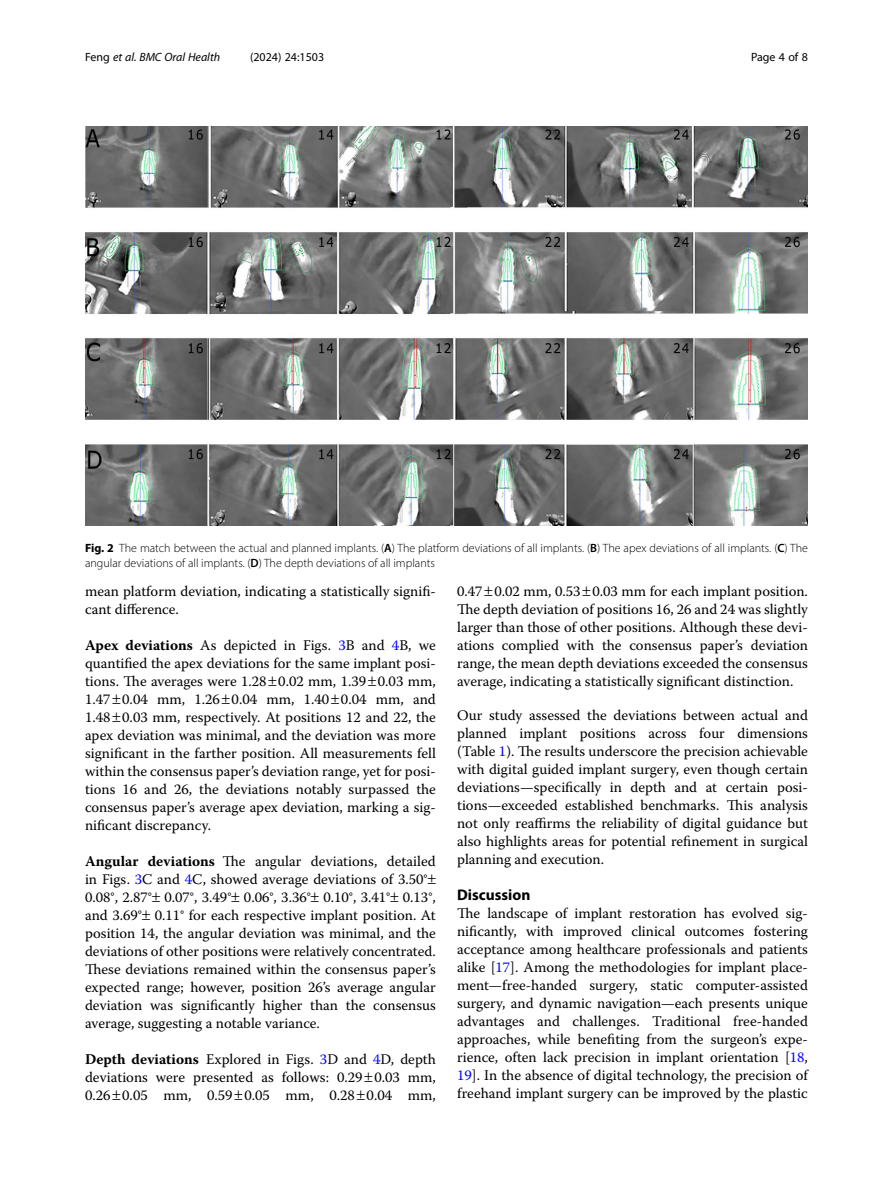
<style>
.page{position:relative;width:893px;height:1191px;background:#fff}
.page>*{position:absolute;margin:0;border:0;box-sizing:border-box;transform-origin:0 0}
.Head_1{font:700 15.45px "Myriad Pro";color:#000}
.Formalpara_RuninHead{font:14.7px/18px "Warnock Pro";color:#000;text-align:justify}
.Body_Text{font:14.7px/18px "Warnock Pro";color:#000;text-align:justify}
.Figure_Caption{font:300 12px/15px "Myriad Pro";color:#000}
.t1{font:italic 12px "Myriad Pro";color:#000}
.t2{font:12px "Myriad Pro";color:#000}
.s1{font-style:normal}
.s2{font-weight:700}
.s3{font-weight:600}
.s4{color:#00f}
</style>
<div class="page">
<img style="left:85px;top:126px;width:723px;height:399px">
<p class="t1" style="left:85px;top:50px;width:137px"><span class="s1">Feng</span> et al. BMC Oral Health</p>
<p class="t2" style="left:250px;top:50px;width:76px">(2024) 24:1503</p>
<p class="t2" style="left:751px;top:50px;width:58px">Page 4 of 8</p>
<p class="Figure_Caption" style="left:85px;top:540px;width:724px"><span class="s2">Fig. 2</span> The match between the actual and planned implants. (<span class="s3">A</span>) The platform deviations of all implants. (<span class="s3">B</span>) The apex deviations of all implants. (<span class="s3">C</span>) The angular deviations of all implants. (<span class="s3">D</span>) The depth deviations of all implants</p>
<p class="Formalpara_RuninHead" style="left:85px;top:582px;width:352px">mean platform deviation, indicating a statistically signifi&shy;cant difference.</p>
<p class="Formalpara_RuninHead" style="left:85px;top:636px;width:352px"><span class="s2">Apex deviations</span> As depicted in Figs. <span class="s4">3</span>B and <span class="s4">4</span>B, we quantified the apex deviations for the same implant posi&shy;tions. The averages were 1.28 0.02 mm, 1.39 0.03 mm, 1.47 0.04 mm, 1.26 0.04 mm, 1.40 0.04 mm, and 1.48 0.03 mm, respectively. At positions 12 and 22, the apex deviation was minimal, and the deviation was more significant in the farther position. All measurements fell within the consensus paper’s deviation range, yet for posi&shy;tions 16 and 26, the deviations notably surpassed the consensus paper’s average apex deviation, marking a sig&shy;nificant discrepancy.</p>
<p class="Formalpara_RuninHead" style="left:85px;top:852px;width:352px;text-align:left"><span class="s2">Angular deviations</span> The angular deviations, detailed in Figs. <span class="s4">3</span>C and <span class="s4">4</span>C, showed average deviations of 3.50° 0.08°, 2.87° 0.07°, 3.49° 0.06°, 3.36° 0.10°, 3.41° 0.13°, and 3.69° 0.11° for each respective implant position. At position 14, the angular deviation was minimal, and the deviations of other positions were relatively concentrated.<br>These deviations remained within the consensus paper’s expected range; however, position 26’s average angular deviation was significantly higher than the consensus average, suggesting a notable variance.</p>
<p class="Formalpara_RuninHead" style="left:85px;top:1050px;width:352px"><span class="s2">Depth deviations</span> Explored in Figs. <span class="s4">3</span>D and <span class="s4">4</span>D, depth deviations were presented as follows: 0.29 0.03 mm, 0.26 0.05 mm, 0.59 0.05 mm, 0.28 0.04 mm,</p>
<p class="Formalpara_RuninHead" style="left:457px;top:582px;width:352px">0.47 0.02 mm, 0.53 0.03 mm for each implant position.<br>The depth deviation of positions 16, 26 and 24 was slightly larger than those of other positions. Although these devi&shy;ations complied with the consensus paper’s deviation range, the mean depth deviations exceeded the consensus average, indicating a statistically significant distinction.</p>
<p class="Body_Text" style="left:457px;top:706px;width:352px">Our study assessed the deviations between actual and planned implant positions across four dimensions (Table <span class="s4">1</span>). The results underscore the precision achievable with digital guided implant surgery, even though certain deviations—specifically in depth and at certain posi&shy;tions—exceeded established benchmarks. This analysis not only reaffirms the reliability of digital guidance but also highlights areas for potential refinement in surgical planning and execution.</p>
<p class="Head_1" style="left:457px;top:885px;width:75px">Discussion</p>
<p class="Body_Text" style="left:457px;top:904px;width:352px">The landscape of implant restoration has evolved sig&shy;nificantly, with improved clinical outcomes fostering acceptance among healthcare professionals and patients alike [<span class="s4">17</span>]. Among the methodologies for implant place&shy;ment—free-handed surgery, static computer-assisted surgery, and dynamic navigation—each presents unique advantages and challenges. Traditional free-handed approaches, while benefiting from the surgeon’s expe&shy;rience, often lack precision in implant orientation [<span class="s4">18</span>, <span class="s4">19</span>]. In the absence of digital technology, the precision of freehand implant surgery can be improved by the plastic</p>
</div>
